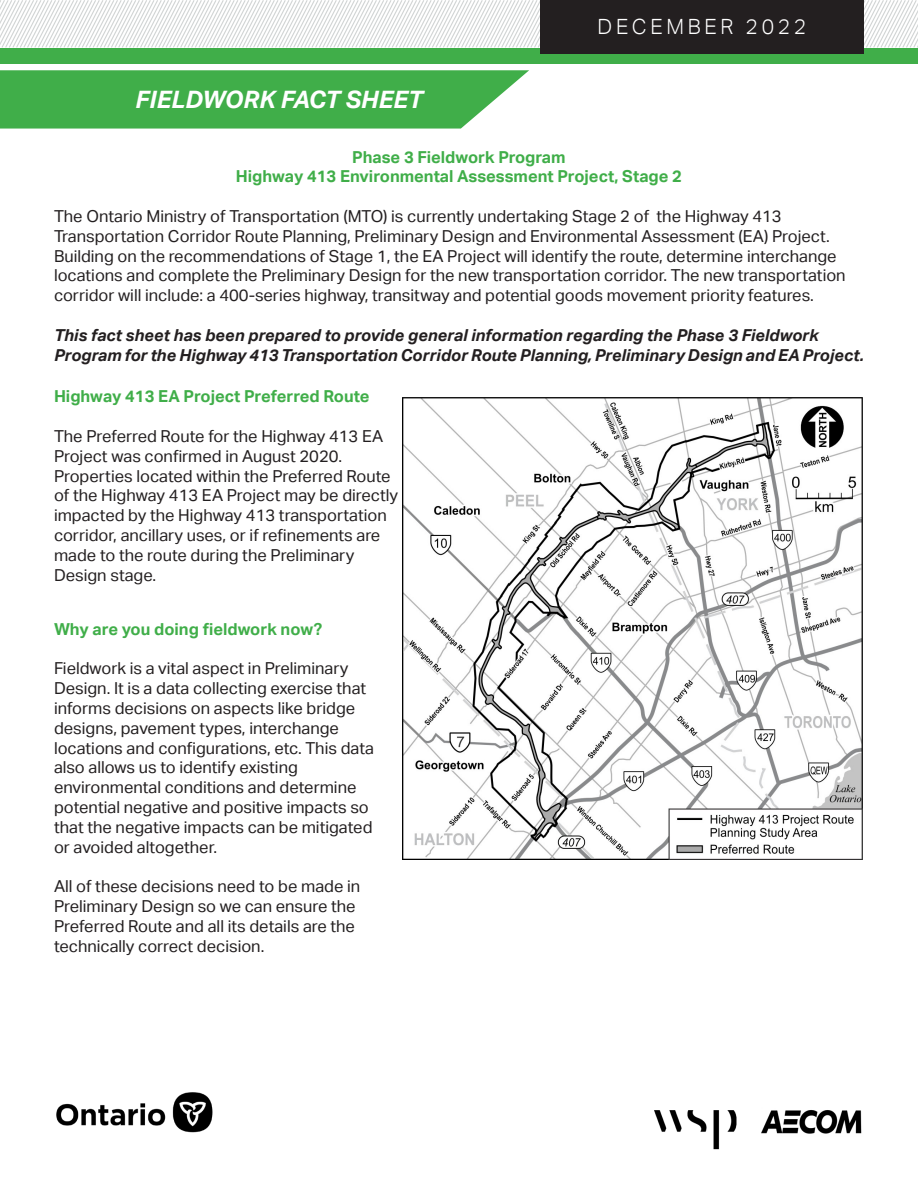
<style>
.page{position:relative;width:918px;height:1188px;background:#fff}
.page>*{position:absolute;margin:0;border:0;box-sizing:border-box;transform-origin:0 0}
.t1{font:italic 700 24px "AECOM Sans";color:#fff}
.t2{font:300 21px "AECOM Sans";letter-spacing:.175em;color:#fff}
.t3{font:16.5px/19.8px "AECOM Sans";color:#231f20}
.t4{font:italic 700 16.5px "AECOM Sans";color:#231f20}
.t5{font:700 16.5px "AECOM Sans";color:#40ae49}
</style>
<div class="page">
<svg style="left:0;top:0;width:918px;height:48px"></svg>
<div style="left:0;top:48px;width:918px;height:15px;background:#40ae49"></div>
<div style="left:540px;top:0;width:324px;height:54px;background:#231f20"></div>
<svg style="left:0;top:70px;width:529px;height:59px;background:#4eb456"></svg>
<img style="left:654px;top:1111px;width:81px;height:37px">
<img style="left:761px;top:1110px;width:101px;height:24px">
<img style="left:56px;top:1092px;width:157px;height:41px">
<img style="left:402px;top:397px;width:460px;height:462px">
<p class="t1" style="left:135px;top:86px;width:289px">FIELDWORK FACT SHEET</p>
<p class="t2" style="left:598px;top:15px;width:210px">DECEMBER 2022</p>
<p class="t5" style="left:352px;top:147px;width:215px">Phase 3 Fieldwork Program</p>
<p class="t5" style="left:236px;top:167px;width:448px">Highway 413 Environmental Assessment Project, Stage 2</p>
<p class="t3" style="left:54px;top:206px;width:793px">The Ontario Ministry of Transportation (MTO) is currently undertaking Stage 2 of the Highway 413<br>Transportation Corridor Route Planning, Preliminary Design and Environmental Assessment (EA) Project.<br>Building on the recommendations of Stage 1, the EA Project will identify the route, determine interchange locations and complete the Preliminary Design for the new transportation corridor. The new transportation corridor will include: a 400-series highway, transitway and potential goods movement priority features.</p>
<p class="t4" style="left:54px;top:326px;width:766px">This fact sheet has been prepared to provide general information regarding the Phase 3 Fieldwork</p>
<p class="t4" style="left:54px;top:345px;width:811px">Program for the Highway 413 Transportation Corridor Route Planning, Preliminary Design and EA Project.</p>
<p class="t5" style="left:54px;top:387px;width:317px">Highway 413 EA Project Preferred Route</p>
<p class="t3" style="left:54px;top:426px;width:331px">The Preferred Route for the Highway 413 EA</p>
<p class="t3" style="left:54px;top:446px;width:290px">Project was confirmed in August 2020.</p>
<p class="t3" style="left:54px;top:466px;width:338px">Properties located within the Preferred Route</p>
<p class="t3" style="left:54px;top:486px;width:346px">of the Highway 413 EA Project may be directly</p>
<p class="t3" style="left:54px;top:506px;width:334px">impacted by the Highway 413 transportation corridor, ancillary uses, or if refinements are made to the route during the Preliminary Design stage.</p>
<p class="t5" style="left:54px;top:619px;width:270px">Why are you doing fieldwork now?</p>
<p class="t3" style="left:54px;top:659px;width:296px">Fieldwork is a vital aspect in Preliminary</p>
<p class="t3" style="left:54px;top:679px;width:314px">Design. It is a data collecting exercise that</p>
<p class="t3" style="left:54px;top:698px;width:303px">informs decisions on aspects like bridge</p>
<p class="t3" style="left:54px;top:718px;width:287px">designs, pavement types, interchange</p>
<p class="t3" style="left:54px;top:738px;width:322px">locations and configurations, etc. This data</p>
<p class="t3" style="left:54px;top:758px;width:245px">also allows us to identify existing</p>
<p class="t3" style="left:54px;top:778px;width:304px">environmental conditions and determine</p>
<p class="t3" style="left:54px;top:797px;width:316px">potential negative and positive impacts so</p>
<p class="t3" style="left:54px;top:817px;width:320px">that the negative impacts can be mitigated</p>
<p class="t3" style="left:54px;top:837px;width:165px">or avoided altogether.</p>
<p class="t3" style="left:54px;top:877px;width:308px">All of these decisions need to be made in</p>
<p class="t3" style="left:54px;top:896px;width:303px">Preliminary Design so we can ensure the</p>
<p class="t3" style="left:54px;top:916px;width:303px">Preferred Route and all its details are the</p>
<p class="t3" style="left:54px;top:936px;width:212px">technically correct decision.</p>
</div>
